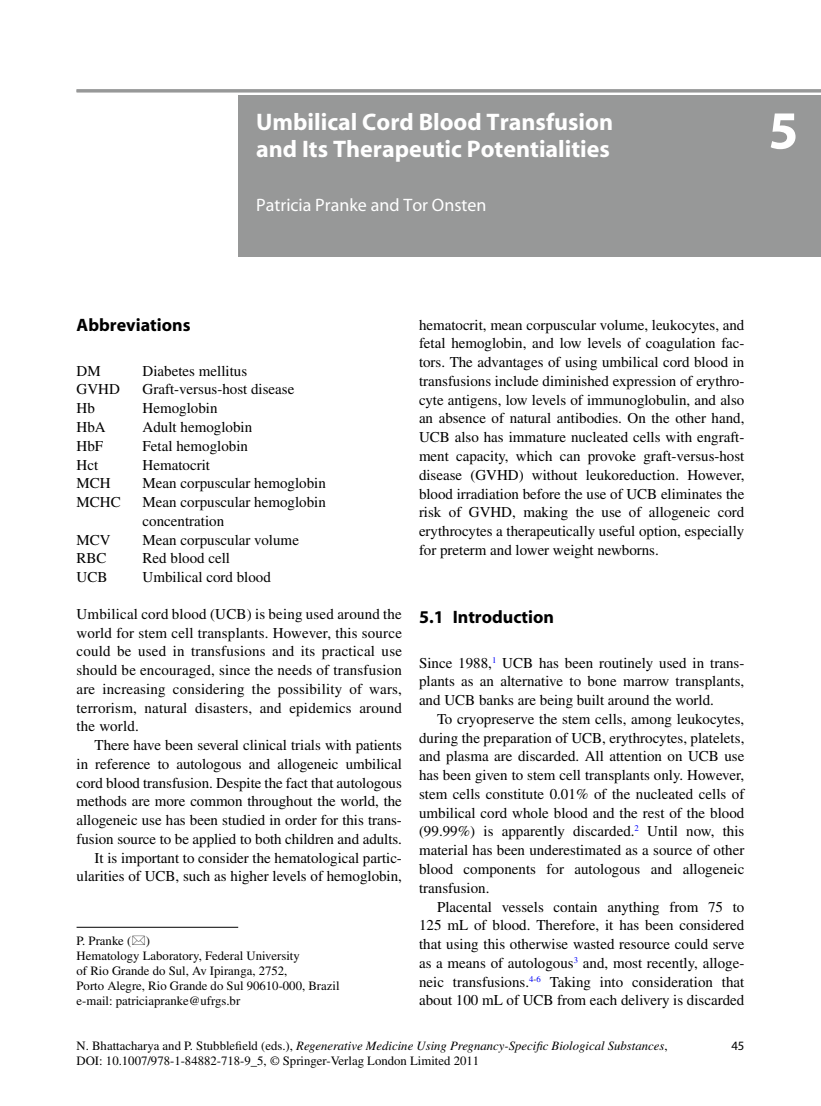
<style>
.page{position:relative;width:821px;height:1106px;background:#fff}
.page>*{position:absolute;margin:0;border:0;box-sizing:border-box;transform-origin:0 0}
.t1{font:700 54px "Myriad";color:#fff}
.t2{font:700 24px/27px "Myriad";color:#fff}
.t3{font:700 18px "Myriad";color:#000}
.t4{font:18px "Myriad";color:#fff}
.t5{font:15px/18.8px "Times";color:#000;text-align:justify}
.t6{font:12.75px/15px "Times";color:#000}
.t7{font:italic 12.75px "Times";color:#000}
.t8{font:12.75px "Myriad";color:#000}
.s1{font-style:normal}
</style>
<div class="page">
<div style="left:238px;top:95px;width:583px;height:162px;background:#979898"></div>
<hr style="left:77px;top:926px;width:161px;height:1px;background:#000">
<hr style="left:77px;top:89px;width:744px;height:3px;background:#979898">
<h2 class="t2" style="left:256px;top:109px;width:358px">Umbilical Cord Blood Transfusion and Its Therapeutic Potentialities</h2>
<p class="t4" style="left:256px;top:195px;width:232px">Patricia Pranke and Tor Onsten</p>
<h1 class="t1" style="left:768px;top:103px;width:31px">5</h1>
<p class="t3" style="left:77px;top:316px;width:115px">Abbreviations</p>
<p class="t5" style="left:77px;top:361px;width:26px">DM</p>
<p class="t5" style="left:143px;top:361px;width:106px">Diabetes mellitus</p>
<p class="t5" style="left:77px;top:380px;width:45px">GVHD</p>
<p class="t5" style="left:143px;top:380px;width:153px">Graft-versus-host disease</p>
<p class="t5" style="left:77px;top:399px;width:20px">Hb</p>
<p class="t5" style="left:143px;top:399px;width:76px">Hemoglobin</p>
<p class="t5" style="left:77px;top:417px;width:31px">HbA</p>
<p class="t5" style="left:143px;top:417px;width:111px">Adult hemoglobin</p>
<p class="t5" style="left:77px;top:436px;width:28px">HbF</p>
<p class="t5" style="left:143px;top:436px;width:107px">Fetal hemoglobin</p>
<p class="t5" style="left:77px;top:455px;width:23px">Hct</p>
<p class="t5" style="left:143px;top:455px;width:69px">Hematocrit</p>
<p class="t5" style="left:77px;top:474px;width:36px">MCH</p>
<p class="t5" style="left:143px;top:474px;width:185px">Mean corpuscular hemoglobin</p>
<p class="t5" style="left:77px;top:492px;width:46px">MCHC</p>
<p class="t5" style="left:143px;top:492px;width:185px">Mean corpuscular hemoglobin concentration</p>
<p class="t5" style="left:77px;top:530px;width:36px">MCV</p>
<p class="t5" style="left:143px;top:530px;width:158px">Mean corpuscular volume</p>
<p class="t5" style="left:77px;top:549px;width:32px">RBC</p>
<p class="t5" style="left:143px;top:549px;width:89px">Red blood cell</p>
<p class="t5" style="left:77px;top:567px;width:32px">UCB</p>
<p class="t5" style="left:143px;top:567px;width:130px">Umbilical cord blood</p>
<p class="t5" style="left:77px;top:604px;width:327px">Umbilical cord blood (UCB) is being used around the world for stem cell transplants. However, this source could be used in transfusions and its practical use should be encouraged, since the needs of transfusion are increasing considering the possibility of wars, terrorism, natural disasters, and epidemics around the world.</p>
<p class="t5" style="left:77px;top:735px;width:327px;text-align:right">There have been several clinical trials with patients<br>in reference to autologous and allogeneic umbilical cord blood transfusion. Despite the fact that autologous methods are more common throughout the world, the allogeneic use has been studied in order for this trans&shy;fusion source to be applied to both children and adults.<br>It is important to consider the hematological partic&shy;ularities of UCB, such as higher levels of hemoglobin,</p>
<p class="t6" style="left:77px;top:933px;width:264px">P. Pranke ( )<br>Hematology Laboratory, Federal University<br>of Rio Grande do Sul, Av Ipiranga, 2752,<br>Porto Alegre, Rio Grande do Sul 90610-000, Brazil e-mail: patriciapranke@ufrgs.br</p>
<p class="t5" style="left:419px;top:315px;width:327px">hematocrit, mean corpuscular volume, leukocytes, and fetal hemoglobin, and low levels of coagulation fac&shy;tors. The advantages of using umbilical cord blood in transfusions include diminished expression of erythro&shy;cyte antigens, low levels of immunoglobulin, and also an absence of natural antibodies. On the other hand, UCB also has immature nucleated cells with engraft&shy;ment capacity, which can provoke graft-versus-host disease (GVHD) without leukoreduction. However, blood irradiation before the use of UCB eliminates the risk of GVHD, making the use of allogeneic cord erythrocytes a therapeutically useful option, especially for preterm and lower weight newborns.</p>
<p class="t3" style="left:419px;top:608px;width:136px">5.1 Introduction</p>
<p class="t5" style="left:419px;top:653px;width:327px">Since 1988,<sup>1</sup> UCB has been routinely used in trans&shy;plants as an alternative to bone marrow transplants, and UCB banks are being built around the world.</p>
<p class="t5" style="left:419px;top:709px;width:327px;text-indent:18px">To cryopreserve the stem cells, among leukocytes, during the preparation of UCB, erythrocytes, platelets, and plasma are discarded. All attention on UCB use has been given to stem cell transplants only. However, stem cells constitute 0.01% of the nucleated cells of umbilical cord whole blood and the rest of the blood (99.99%) is apparently discarded.<sup>2</sup> Until now, this material has been underestimated as a source of other blood components for autologous and allogeneic transfusion.</p>
<p class="t5" style="left:419px;top:897px;width:327px;text-indent:18px">Placental vessels contain anything from 75 to 125 mL of blood. Therefore, it has been considered that using this otherwise wasted resource could serve as a means of autologous<sup>3</sup> and, most recently, alloge&shy;neic transfusions.<sup>4</sup><sup>-</sup><sup>6</sup> Taking into consideration that about 100 mL of UCB from each delivery is discarded</p>
<p class="t7" style="left:77px;top:1038px;width:592px"><span class="s1">N. Bhattacharya and P. Stubblefield (eds.),</span> Regenerative Medicine Using Pregnancy-Specific Biological Substances<span class="s1">,</span></p>
<p class="t8" style="left:731px;top:1039px;width:15px">45</p>
<p class="t6" style="left:77px;top:1053px;width:404px">DOI: 10.1007/978-1-84882-718-9_5, © Springer-Verlag London Limited 2011</p>
</div>
